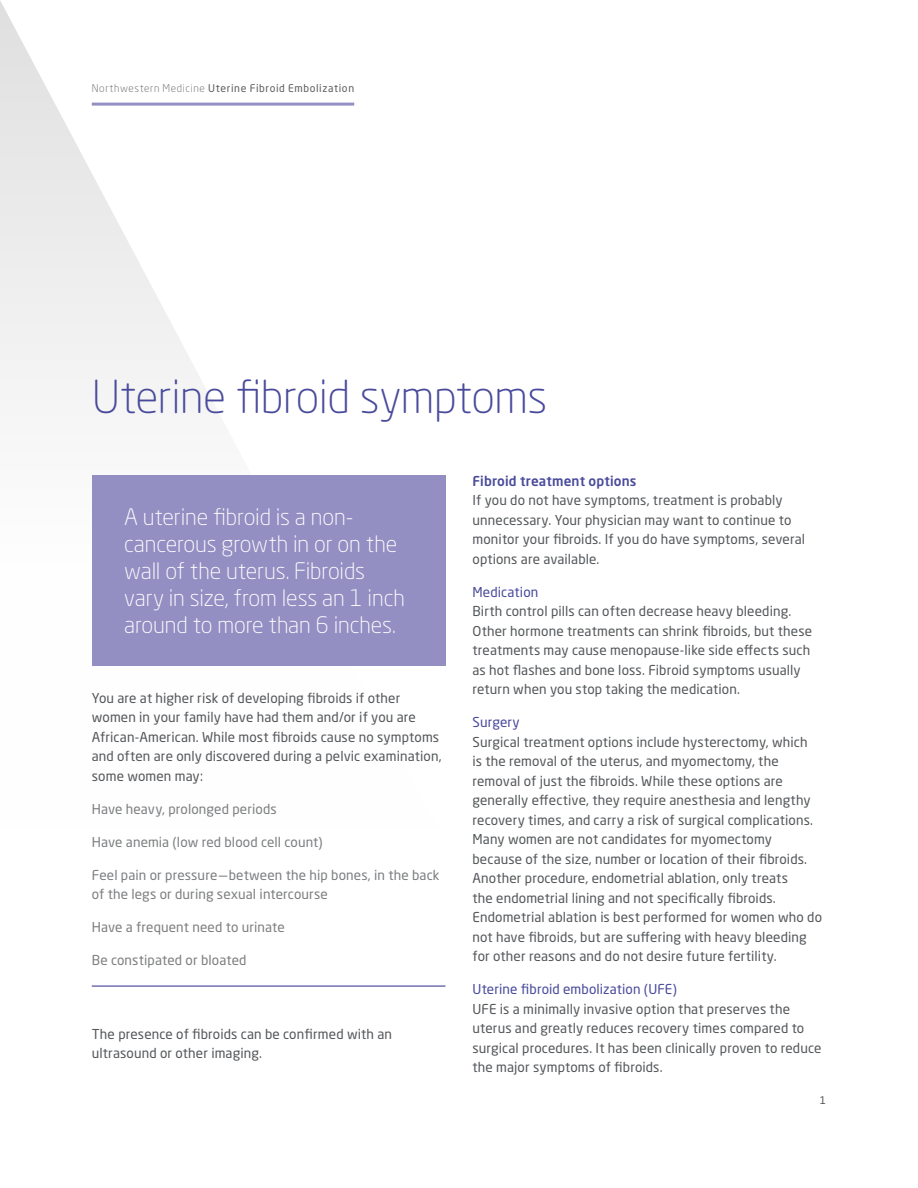
<style>
.page{position:relative;width:918px;height:1188px;background:#fff}
.page>*{position:absolute;margin:0;border:0;box-sizing:border-box;transform-origin:0 0}
.NM_-_Section_Headlin{font:300 45px "Neo Sans Pro";letter-spacing:-.01em;color:#494a9b}
.t1{font:300 22.5px/27px "Neo Sans Pro";letter-spacing:-.005em;color:#fff}
.NM_-_Body_Copy{font:13.5px/19.5px "Neo Sans Pro";letter-spacing:.01em;color:#54575a}
.NM_-_Bullet_List{font:13.5px/19.5px "Neo Sans Pro";letter-spacing:.01em;color:#7c7e80}
.NM_-_Body_Subhead{font:13.5px "Neo Sans Pro";letter-spacing:.01em;color:#494a9b}
.NM_-_Body_Subhead-2{font:500 13.5px "Neo Sans Pro";letter-spacing:.01em;color:#494a9b}
.NM_-_Bullet_List__la{font:13.5px "Neo Sans Pro";letter-spacing:.01em;color:#7c7e80}
.t2{font:10.5px "Neo Sans Pro";letter-spacing:.055em;color:#5c5c5f}
.t3{font:10.5px "Neo Sans Pro";color:#54575a}
.s1{font-weight:300}
</style>
<div class="page">
<svg style="left:0;top:1px;width:440px;height:665px"></svg>
<hr style="left:92px;top:985px;width:354px;height:2px;background:#7471b2">
<div style="left:92px;top:475px;width:354px;height:190px;background:#938fc3"></div>
<p class="t2" style="left:92px;top:82px;width:264px"><span class="s1">Northwestern Medicine</span> Uterine Fibroid Embolization</p>
<p class="NM_-_Section_Headlin" style="left:92px;top:370px;width:457px">Uterine fibroid symptoms</p>
<p class="t1" style="left:124px;top:503px;width:282px">A uterine fibroid is a non&shy;cancerous growth in or on the wall of the uterus. Fibroids vary in size, from less an 1 inch around to more than 6 inches.</p>
<p class="NM_-_Body_Copy" style="left:92px;top:688px;width:351px">You are at higher risk of developing fibroids if other women in your family have had them and/or if you are African-American. While most fibroids cause no symptoms and often are only discovered during a pelvic examination, some women may:</p>
<p class="NM_-_Bullet_List" style="left:92px;top:799px;width:186px">Have heavy, prolonged periods</p>
<p class="NM_-_Bullet_List" style="left:92px;top:832px;width:232px">Have anemia (low red blood cell count)</p>
<p class="NM_-_Bullet_List" style="left:92px;top:865px;width:349px">Feel pain or pressure—between the hip bones, in the back of the legs or during sexual intercourse</p>
<p class="NM_-_Bullet_List" style="left:92px;top:917px;width:195px">Have a frequent need to urinate</p>
<p class="NM_-_Bullet_List__la" style="left:92px;top:952px;width:156px">Be constipated or bloated</p>
<p class="NM_-_Body_Copy" style="left:92px;top:1024px;width:302px">The presence of fibroids can be confirmed with an ultrasound or other imaging.</p>
<p class="NM_-_Body_Subhead-2" style="left:472px;top:472px;width:165px">Fibroid treatment options</p>
<p class="NM_-_Body_Copy" style="left:472px;top:490px;width:334px">If you do not have symptoms, treatment is probably unnecessary. Your physician may want to continue to monitor your fibroids. If you do have symptoms, several options are available.</p>
<p class="NM_-_Body_Subhead" style="left:472px;top:583px;width:67px">Medication</p>
<p class="NM_-_Body_Copy" style="left:472px;top:601px;width:341px">Birth control pills can often decrease heavy bleeding.<br>Other hormone treatments can shrink fibroids, but these treatments may cause menopause-like side effects such as hot flashes and bone loss. Fibroid symptoms usually return when you stop taking the medication.</p>
<p class="NM_-_Body_Subhead" style="left:472px;top:714px;width:49px">Surgery</p>
<p class="NM_-_Body_Copy" style="left:472px;top:732px;width:351px">Surgical treatment options include hysterectomy, which<br>is the removal of the uterus, and myomectomy, the removal of just the fibroids. While these options are generally effective, they require anesthesia and lengthy recovery times, and carry a risk of surgical complications.<br>Many women are not candidates for myomectomy because of the size, number or location of their fibroids.<br>Another procedure, endometrial ablation, only treats<br>the endometrial lining and not specifically fibroids.<br>Endometrial ablation is best performed for women who do not have fibroids, but are suffering with heavy bleeding for other reasons and do not desire future fertility.</p>
<p class="NM_-_Body_Subhead" style="left:472px;top:981px;width:206px">Uterine fibroid embolization (UFE)</p>
<p class="NM_-_Body_Copy" style="left:472px;top:999px;width:351px">UFE is a minimally invasive option that preserves the uterus and greatly reduces recovery times compared to surgical procedures. It has been clinically proven to reduce the major symptoms of fibroids.</p>
<p class="t3" style="left:820px;top:1094px;width:8px">1</p>
</div>
